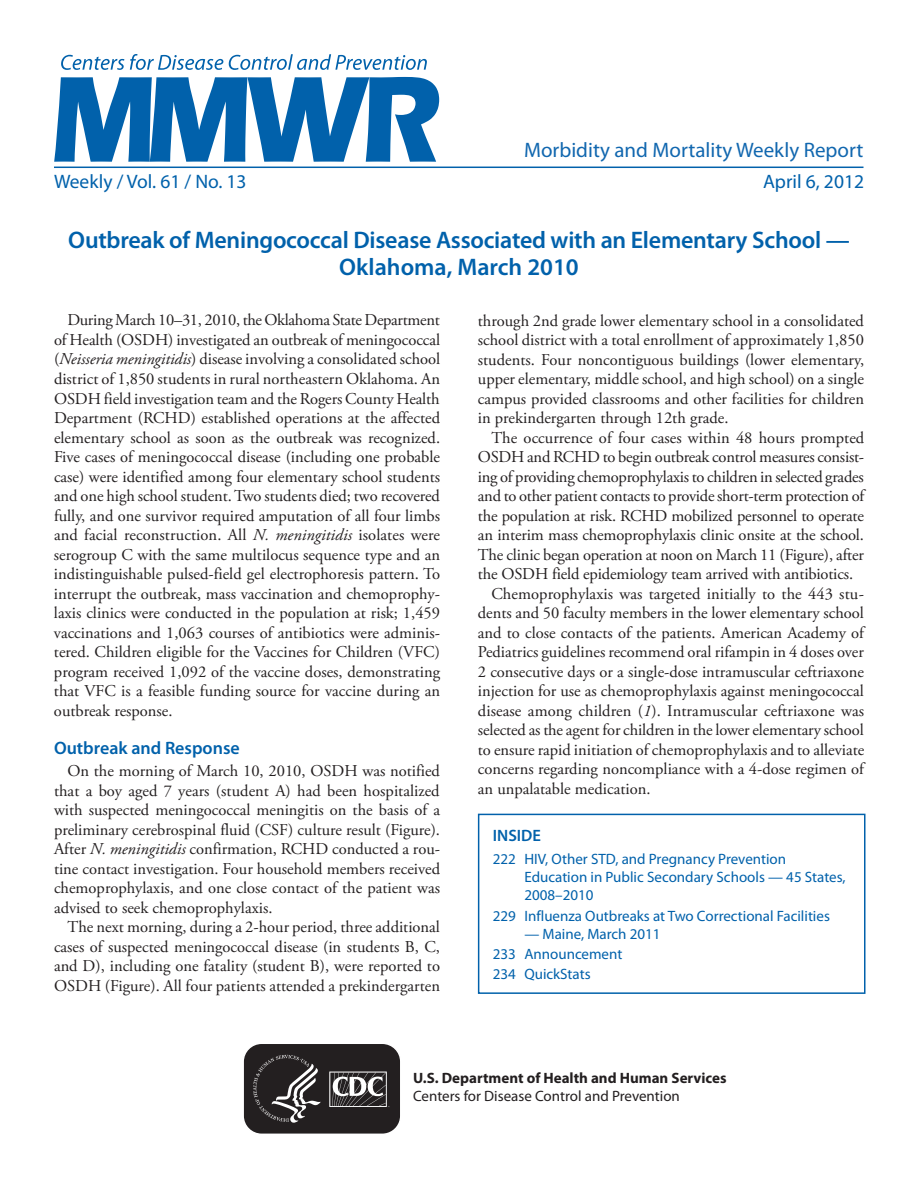
<style>
.page{position:relative;width:918px;height:1188px;background:#fff}
.page>*{position:absolute;margin:0;border:0;box-sizing:border-box;transform-origin:0 0}
.headline{font:600 24px/27px "Myriad Pro";letter-spacing:-.01em;color:#0161ab;text-align:center}
.t1{font:21px "Myriad Pro";color:#1167af}
.t2{font:19.5px "Myriad Pro";color:#0161ab}
.headline2{font:600 18px "Myriad Pro";color:#0161ab}
.body_copy{font:16.5px/19.5px "Adobe Garamond Pro";color:#231f20;text-align:justify}
.inside{font:600 16.5px "Myriad Pro";color:#0161ab}
.toc_headline_to_999{font:15px/18px "Myriad Pro";color:#0161ab}
.t3{font:700 15px "Myriad Pro";color:#231f20}
.t4{font:15px "Myriad Pro";color:#231f20}
.s1{font-style:italic}
</style>
<div class="page">
<svg style="left:243px;top:1045px;width:157px;height:89px;background:#403c3d"></svg>
<hr style="left:54px;top:167px;width:810px;height:1px;background:#0161ab">
<svg style="left:54px;top:77px;width:385px;height:85px"></svg>
<svg style="left:61px;top:54px;width:366px;height:16px"></svg>
<div style="left:478px;top:814px;width:388px;height:180px;border:2px solid #0161ab"></div>
<p class="t1" style="left:524px;top:137px;width:341px">Morbidity and Mortality Weekly Report</p>
<p class="t2" style="left:54px;top:169px;width:194px">Weekly / Vol. 61 / No. 13</p>
<p class="t2" style="left:763px;top:169px;width:102px">April 6, 2012</p>
<p class="headline" style="left:68px;top:225px;width:783px">Outbreak of Meningococcal Disease Associated with an Elementary School —<br>Oklahoma, March 2010</p>
<p class="body_copy" style="left:54px;top:311px;width:388px;text-indent:14px">During March 10–31, 2010, the Oklahoma State Department of Health (OSDH) investigated an outbreak of meningococcal (<span class="s1">Neisseria meningitidis</span>) disease involving a consolidated school district of 1,850 students in rural northeastern Oklahoma. An OSDH field investigation team and the Rogers County Health Department (RCHD) established operations at the affected elementary school as soon as the outbreak was recognized.<br>Five cases of meningococcal disease (including one probable case) were identified among four elementary school students and one high school student. Two students died; two recovered fully, and one survivor required amputation of all four limbs and facial reconstruction. All <span class="s1">N. meningitidis</span> isolates were serogroup C with the same multilocus sequence type and an indistinguishable pulsed-field gel electrophoresis pattern. To interrupt the outbreak, mass vaccination and chemoprophy&shy;laxis clinics were conducted in the population at risk; 1,459 vaccinations and 1,063 courses of antibiotics were adminis&shy;tered. Children eligible for the Vaccines for Children (VFC) program received 1,092 of the vaccine doses, demonstrating that VFC is a feasible funding source for vaccine during an outbreak response.</p>
<p class="headline2" style="left:54px;top:737px;width:187px">Outbreak and Response</p>
<p class="body_copy" style="left:54px;top:762px;width:388px;text-indent:13px">On the morning of March 10, 2010, OSDH was notified that a boy aged 7 years (student A) had been hospitalized with suspected meningococcal meningitis on the basis of a preliminary cerebrospinal fluid (CSF) culture result (Figure).<br>After <span class="s1">N. meningitidis</span> confirmation, RCHD conducted a rou&shy;tine contact investigation. Four household members received chemoprophylaxis, and one close contact of the patient was advised to seek chemoprophylaxis.</p>
<p class="body_copy" style="left:54px;top:918px;width:388px;text-indent:13px">The next morning, during a 2-hour period, three additional cases of suspected meningococcal disease (in students B, C, and D), including one fatality (student B), were reported to OSDH (Figure). All four patients attended a prekindergarten</p>
<p class="body_copy" style="left:478px;top:311px;width:388px">through 2nd grade lower elementary school in a consolidated school district with a total enrollment of approximately 1,850 students. Four noncontiguous buildings (lower elementary, upper elementary, middle school, and high school) on a single campus provided classrooms and other facilities for children in prekindergarten through 12th grade.</p>
<p class="body_copy" style="left:478px;top:428px;width:388px;text-indent:13px">The occurrence of four cases within 48 hours prompted OSDH and RCHD to begin outbreak control measures consist&shy;ing of providing chemoprophylaxis to children in selected grades and to other patient contacts to provide short-term protection of the population at risk. RCHD mobilized personnel to operate an interim mass chemoprophylaxis clinic onsite at the school.<br>The clinic began operation at noon on March 11 (Figure), after the OSDH field epidemiology team arrived with antibiotics.</p>
<p class="body_copy" style="left:478px;top:584px;width:388px;text-indent:13px">Chemoprophylaxis was targeted initially to the 443 stu&shy;dents and 50 faculty members in the lower elementary school and to close contacts of the patients. American Academy of Pediatrics guidelines recommend oral rifampin in 4 doses over 2 consecutive days or a single-dose intramuscular ceftriaxone injection for use as chemoprophylaxis against meningococcal disease among children (<span class="s1">1</span>). Intramuscular ceftriaxone was selected as the agent for children in the lower elementary school to ensure rapid initiation of chemoprophylaxis and to alleviate concerns regarding noncompliance with a 4-dose regimen of an unpalatable medication.</p>
<p class="inside" style="left:493px;top:825px;width:50px">INSIDE</p>
<p class="toc_headline_to_999" style="left:524px;top:850px;width:323px;text-indent:-32px">222 HIV, Other STD, and Pregnancy Prevention<br>Education in Public Secondary Schools — 45 States,<br>2008–2010</p>
<p class="toc_headline_to_999" style="left:493px;top:906px;width:339px">229 Influenza Outbreaks at Two Correctional Facilities</p>
<p class="toc_headline_to_999" style="left:524px;top:924px;width:138px">— Maine, March 2011</p>
<p class="toc_headline_to_999" style="left:493px;top:944px;width:131px">233 Announcement</p>
<p class="toc_headline_to_999" style="left:493px;top:965px;width:99px">234 QuickStats</p>
<p class="t3" style="left:413px;top:1068px;width:315px">U.S. Department of Health and Human Services</p>
<p class="t4" style="left:413px;top:1087px;width:268px">Centers for Disease Control and Prevention</p>
</div>
